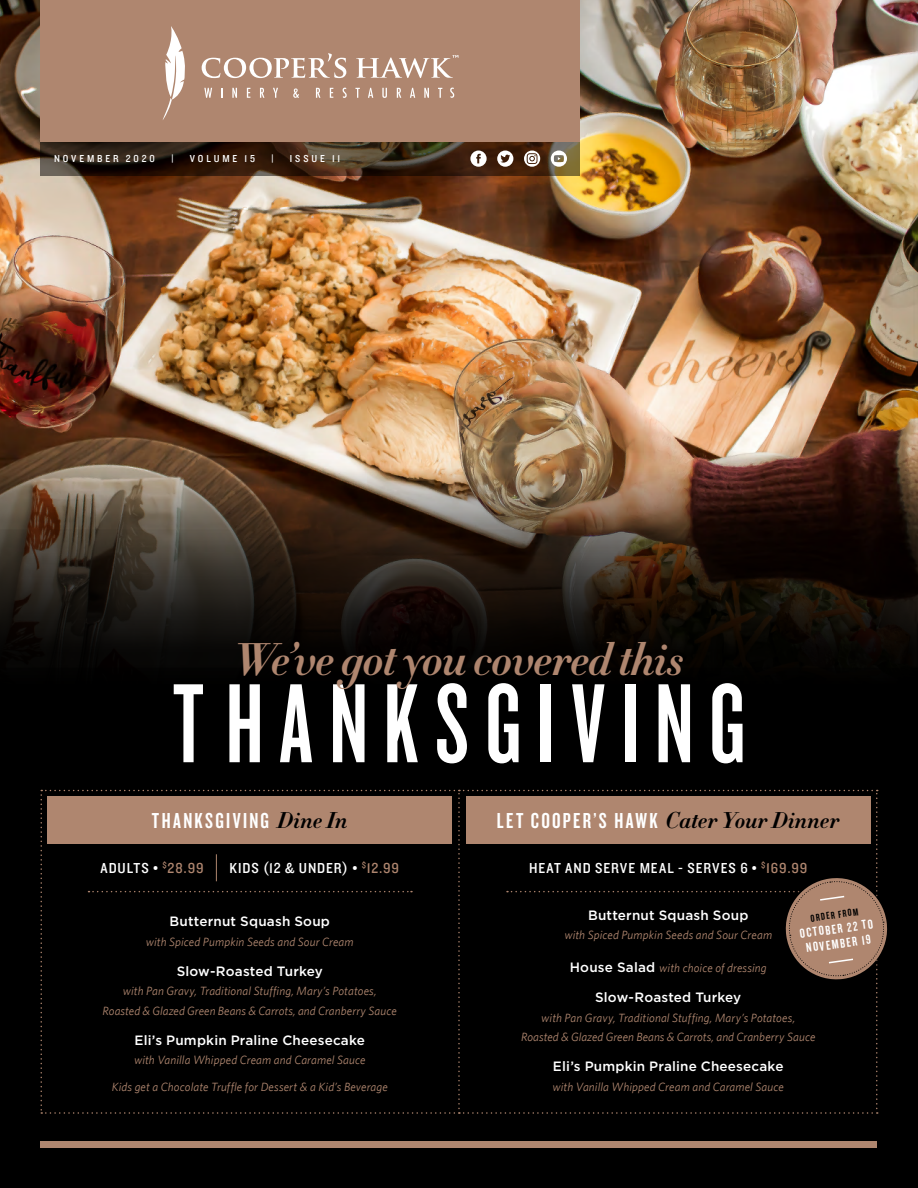
<style>
.page{position:relative;width:918px;height:1188px;background:#000}
.page>*{position:absolute;margin:0;border:0;box-sizing:border-box;transform-origin:0 0}
.t1{font:117px "Knockout HTF47 Bantamweight";letter-spacing:.14em;color:#fff}
.t2{font:45px "Didot HTF B06 Bold Ital";letter-spacing:-.035em;color:#af866f}
.t3{font:22.5px "Knockout HTF48 Featherweight";letter-spacing:.105em;color:#fff}
.t4{font:15px "Knockout HTF30 Junior Welterwt";letter-spacing:.06em;color:#fff}
.t5{font:500 13.5px "Gotham";letter-spacing:.015em;color:#fff}
.t6{font:13.5px/15px "Knockout HTF48 Featherweight";color:#fff;text-align:center}
.t7{font:italic 12px/19.5px "Whitney";letter-spacing:.01em;color:#af866f;text-align:center}
.t8{font:10.5px "Knockout HTF30 Junior Welterwt";letter-spacing:.275em;color:#fff}
.t9{font:10.5px "Knockout HTF48 Featherweight";color:#000}
.s1{font-family:"Didot HTF B06 Bold Ital";color:#000}
.s2{color:#af866f}
.s3{font-family:"Gotham";font-weight:500;font-style:normal;font-size:13.5px;color:#fff}
</style>
<div class="page">
<img style="left:0;top:0;width:918px;height:658px">
<div style="left:40px;top:1141px;width:838px;height:7px;background:#af866f"></div>
<svg style="left:40px;top:142px;width:540px;height:34px;background:#3a2718"></svg>
<div style="left:40px;top:0;width:540px;height:142px;background:#af866f"></div>
<svg style="left:163px;top:26px;width:22px;height:94px"></svg>
<svg style="left:202px;top:53px;width:144px;height:25px"></svg>
<svg style="left:356px;top:55px;width:102px;height:23px"></svg>
<svg style="left:204px;top:88px;width:8px;height:10px"></svg>
<svg style="left:232px;top:88px;width:5px;height:10px"></svg>
<svg style="left:247px;top:88px;width:3px;height:10px"></svg>
<svg style="left:260px;top:88px;width:4px;height:10px"></svg>
<svg style="left:273px;top:88px;width:5px;height:10px"></svg>
<svg style="left:293px;top:88px;width:6px;height:10px"></svg>
<svg style="left:316px;top:88px;width:4px;height:10px"></svg>
<svg style="left:330px;top:88px;width:3px;height:10px"></svg>
<svg style="left:343px;top:88px;width:4px;height:10px"></svg>
<svg style="left:355px;top:88px;width:5px;height:10px"></svg>
<svg style="left:368px;top:88px;width:5px;height:10px"></svg>
<svg style="left:382px;top:88px;width:5px;height:10px"></svg>
<svg style="left:397px;top:88px;width:4px;height:10px"></svg>
<svg style="left:410px;top:88px;width:5px;height:10px"></svg>
<svg style="left:424px;top:88px;width:5px;height:10px"></svg>
<svg style="left:438px;top:88px;width:4px;height:10px"></svg>
<svg style="left:450px;top:88px;width:4px;height:10px"></svg>
<svg style="left:470px;top:151px;width:17px;height:16px"></svg>
<svg style="left:497px;top:151px;width:16px;height:16px"></svg>
<svg style="left:524px;top:151px;width:16px;height:16px"></svg>
<svg style="left:551px;top:151px;width:16px;height:16px"></svg>
<svg style="left:40px;top:790px;width:848px;height:324px"></svg>
<p class="t8" style="left:54px;top:153px;width:102px">NOVEMBER 2020</p>
<p class="t8" style="left:171px;top:153px;width:4px">|</p>
<p class="t8" style="left:190px;top:153px;width:67px">VOLUME 15</p>
<p class="t8" style="left:271px;top:153px;width:4px">|</p>
<p class="t8" style="left:290px;top:153px;width:52px">ISSUE 11</p>
<h2 class="t2" style="left:234px;top:631px;width:452px">We’ve got you covered this</h2>
<h1 class="t1" style="left:173px;top:666px;width:574px">THANKSGIVING</h1>
<h3 class="t3" style="left:152px;top:809px;width:197px">THANKSGIVING <span class="s1">Dine In</span></h3>
<p class="t4" style="left:100px;top:860px;width:105px">ADULTS • <sup>$</sup><span class="s2">28.99</span></p>
<p class="t4" style="left:229px;top:860px;width:171px">KIDS (12 &amp; UNDER) • <sup>$</sup><span class="s2">12.99</span></p>
<p class="t5" style="left:170px;top:913px;width:162px">Butternut Squash Soup</p>
<p class="t7" style="left:146px;top:932px;width:209px">with Spiced Pumpkin Seeds and Sour Cream</p>
<p class="t5" style="left:177px;top:962px;width:148px">Slow-Roasted Turkey</p>
<p class="t7" style="left:103px;top:981px;width:296px">with Pan Gravy, Traditional Stuffing, Mary’s Potatoes,<br>Roasted &amp; Glazed Green Beans &amp; Carrots, and Cranberry Sauce</p>
<p class="t5" style="left:134px;top:1031px;width:232px">Eli’s Pumpkin Praline Cheesecake</p>
<p class="t7" style="left:112px;top:1047px;width:278px;line-height:26.2px">with Vanilla Whipped Cream and Caramel Sauce<br>Kids get a Chocolate Truffle for Dessert &amp; a Kid’s Beverage</p>
<h3 class="t3" style="left:497px;top:809px;width:344px">LET COOPER’S HAWK <span class="s1">Cater Your Dinner</span></h3>
<p class="t4" style="left:529px;top:860px;width:280px">HEAT AND SERVE MEAL - SERVES 6 • <sup>$</sup><span class="s2">169.99</span></p>
<p class="t5" style="left:588px;top:906px;width:162px">Butternut Squash Soup</p>
<p class="t7" style="left:564px;top:925px;width:209px">with Spiced Pumpkin Seeds and Sour Cream</p>
<p class="t7" style="left:570px;top:958px;width:198px"><span class="s3">House Salad</span> with choice of dressing</p>
<p class="t5" style="left:595px;top:989px;width:148px">Slow-Roasted Turkey</p>
<p class="t7" style="left:521px;top:1008px;width:296px">with Pan Gravy, Traditional Stuffing, Mary’s Potatoes,<br>Roasted &amp; Glazed Green Beans &amp; Carrots, and Cranberry Sauce</p>
<p class="t5" style="left:553px;top:1058px;width:232px">Eli’s Pumpkin Praline Cheesecake</p>
<p class="t7" style="left:553px;top:1077px;width:233px">with Vanilla Whipped Cream and Caramel Sauce</p>
<p class="t9" style="left:810px;top:913px;width:50px;rotate:-8deg">ORDER FROM</p>
<p class="t6" style="left:799px;top:927px;width:75px;rotate:-8deg">OCTOBER 22 TO<br>NOVEMBER 19</p>
</div>
